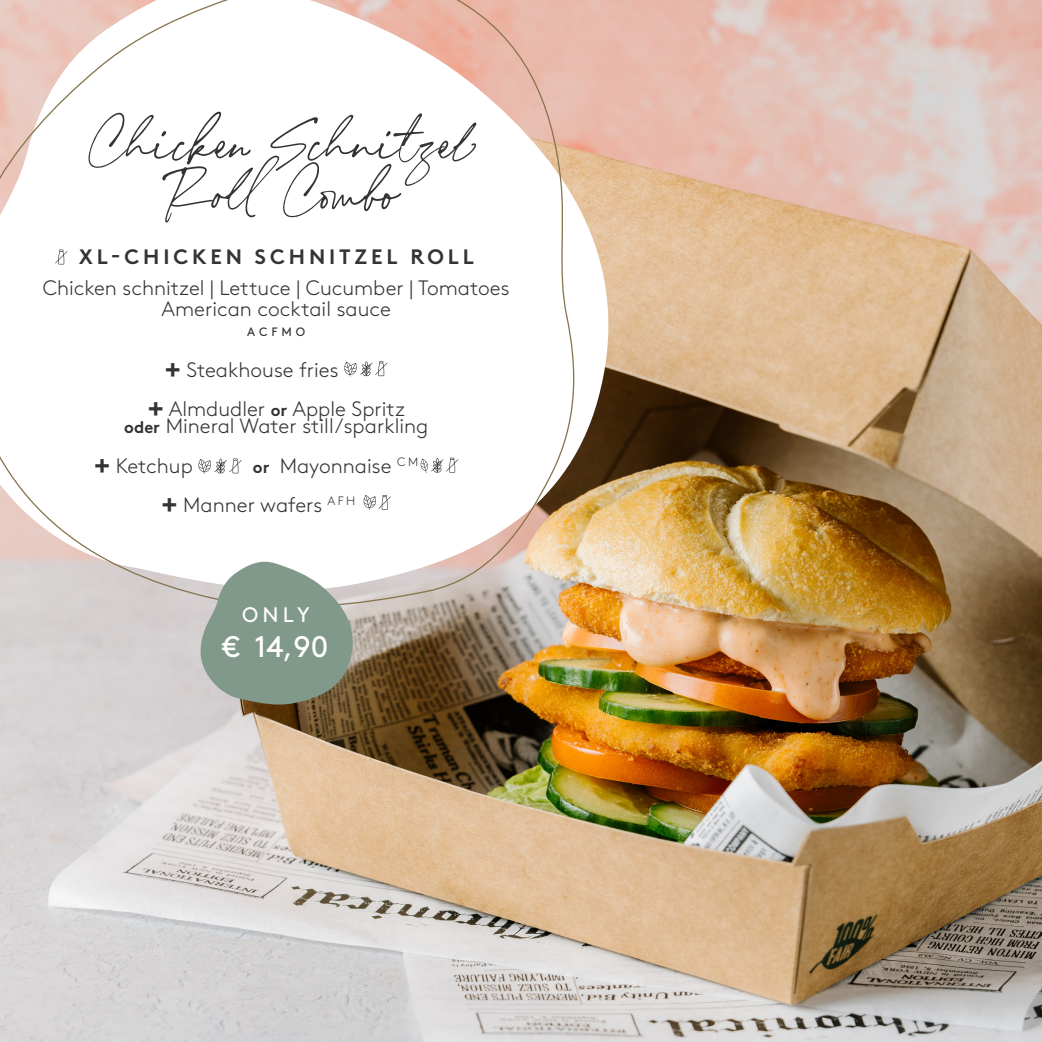
<style>
.page{position:relative;width:1042px;height:1042px;background:#fff}
.page>*{position:absolute;margin:0;border:0;box-sizing:border-box;transform-origin:0 0}
.t1{font:56px/49.4px "Annette Bradford";color:#333434;text-align:center}
.t2{font:29.75px "Brown";color:#fff}
.t3{font:21px "Brown";color:#fff}
.t4{font:300 20.82px/21px "Brown";color:#333434;text-align:center}
.t5{font:700 20.82px "Brown";letter-spacing:.185em;color:#333434}
.t6{font:12.08px "Brown";letter-spacing:.325em;color:#333434}
.s1{font-weight:700;font-size:29.22px}
.s2{font-weight:700;font-size:16.62px}
</style>
<div class="page">
<img style="left:0;top:0;width:1042px;height:1042px">
<svg style="left:579px;top:0;width:54px;height:597px;background:#d1b297"></svg>
<svg style="left:0;top:0;width:579px;height:615px"></svg>
<svg style="left:343px;top:361px;width:44px;height:15px"></svg>
<svg style="left:197px;top:458px;width:45px;height:16px"></svg>
<svg style="left:419px;top:458px;width:39px;height:15px"></svg>
<svg style="left:362px;top:495px;width:29px;height:15px"></svg>
<svg style="left:198px;top:559px;width:160px;height:147px;background:#98a79b"></svg>
<svg style="left:55px;top:250px;width:13px;height:14px"></svg>
<p class="t1" style="left:86px;top:120px;width:391px">Chicken Schnitzel<br>Roll Combo</p>
<p class="t5" style="left:79px;top:240px;width:397px">XL-CHICKEN SCHNITZEL ROLL</p>
<p class="t4" style="left:43px;top:276px;width:468px">Chicken schnitzel | Lettuce | Cucumber | Tomatoes<br>American cocktail sauce</p>
<p class="t6" style="left:247px;top:322px;width:60px">ACFMO</p>
<p class="t4" style="left:165px;top:357px;width:175px"><span class="s1">+</span> Steakhouse fries</p>
<p class="t4" style="left:124px;top:398px;width:306px;line-height:17.5px"><span class="s1">+</span> Almdudler <span class="s2">or</span> Apple Spritz<br><span class="s2">oder</span> Mineral Water still/sparkling</p>
<p class="t4" style="left:94px;top:453px;width:100px"><span class="s1">+</span> Ketchup</p>
<p class="t4" style="left:253px;top:453px;width:167px"><span class="s2">or</span> Mayonnaise <sup>C</sup> <sup>M</sup></p>
<p class="t4" style="left:162px;top:493px;width:195px"><span class="s1">+</span> Manner wafers <sup>A</sup> <sup>F</sup> <sup>H</sup></p>
<p class="t3" style="left:242px;top:598px;width:69px">ONLY</p>
<p class="t2" style="left:223px;top:624px;width:107px">€ 14,90</p>
</div>
